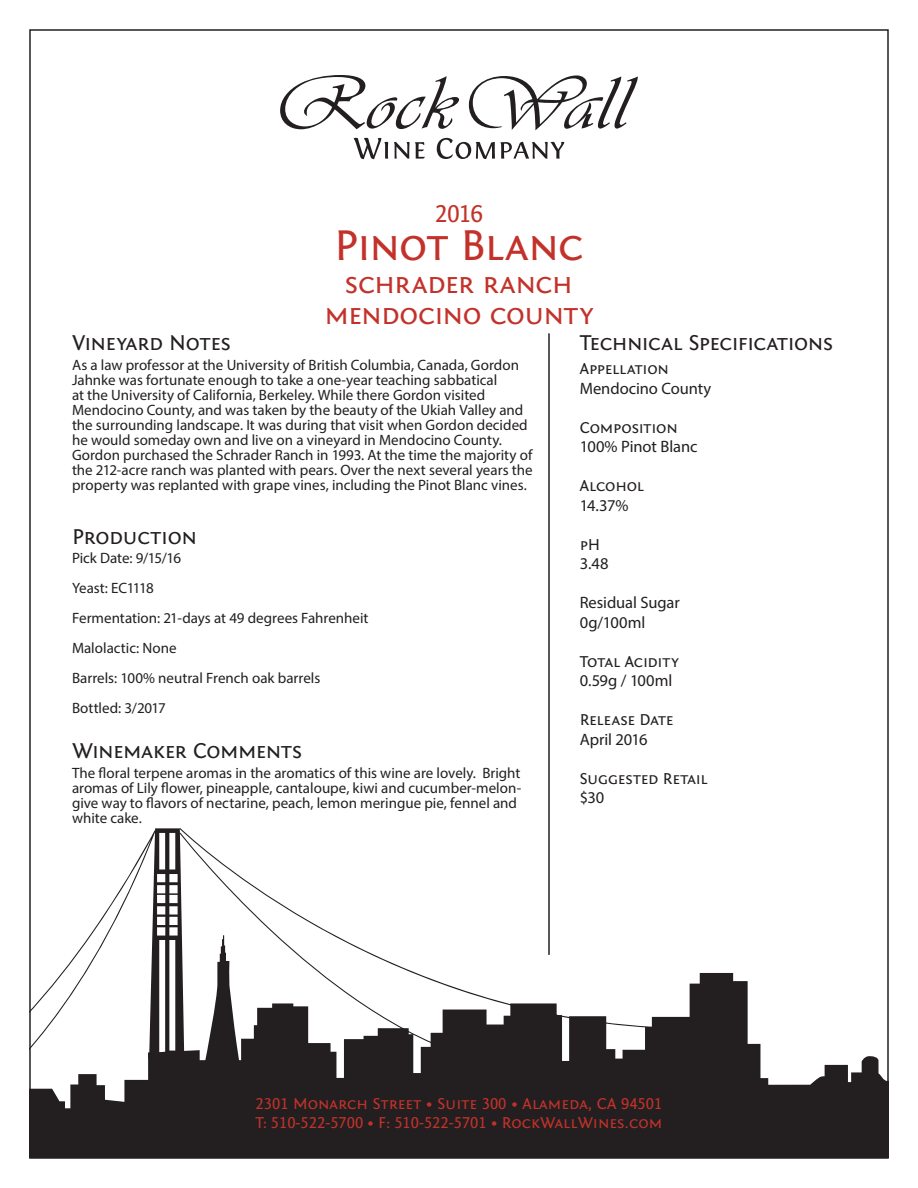
<style>
.page{position:relative;width:918px;height:1188px;background:#fff}
.page>*{position:absolute;margin:0;border:0;box-sizing:border-box;transform-origin:0 0}
.t1{font:45px "Fontin Sans Small Caps";letter-spacing:-.02em;color:#c3322a}
.t2{font:30px "Fontin Sans Small Caps";letter-spacing:-.02em;color:#c3322a}
.t3{font:25.5px "Fontin Sans Small Caps";color:#c3322a}
.t4{font:22.5px "Fontin Sans Small Caps";letter-spacing:-.02em;color:#231f20}
.t5{font:16.5px "Fontin Sans Small Caps";color:#c3322a}
.t6{font:16.5px "Myriad Pro";letter-spacing:-.005em;color:#231f20}
.t7{font:16.5px "Fontin Sans Small Caps";letter-spacing:-.01em;color:#231f20}
.t8{font:15px/15px "Myriad Pro";color:#231f20}
.t9{font:15px "Myriad Pro";letter-spacing:-.035em;color:#231f20}
</style>
<div class="page">
<svg style="left:29px;top:973px;width:860px;height:185px;fill:#231f20"></svg>
<svg style="left:29px;top:828px;width:623px;height:271px"></svg>
<svg style="left:179px;top:828px;width:474px;height:200px"></svg>
<svg style="left:180px;top:833px;width:298px;height:227px"></svg>
<svg style="left:280px;top:75px;width:179px;height:54px"></svg>
<svg style="left:469px;top:75px;width:169px;height:55px"></svg>
<svg style="left:354px;top:138px;width:34px;height:21px"></svg>
<svg style="left:394px;top:142px;width:31px;height:17px"></svg>
<svg style="left:437px;top:138px;width:127px;height:21px"></svg>
<hr style="left:548px;top:333px;width:2px;height:622px;background:#231f20">
<p class="t3" style="left:435px;top:200px;width:50px">2016</p>
<p class="t1" style="left:334px;top:220px;width:251px">Pinot Blanc</p>
<p class="t2" style="left:345px;top:267px;width:230px">schrader ranch</p>
<p class="t2" style="left:324px;top:298px;width:271px">mendocino county</p>
<p class="t4" style="left:72px;top:331px;width:160px">Vineyard Notes</p>
<p class="t8" style="left:72px;top:357px;width:462px">As a law professor at the University of British Columbia, Canada, Gordon Jahnke was fortunate enough to take a one-year teaching sabbatical<br>at the University of California, Berkeley. While there Gordon visited Mendocino County, and was taken by the beauty of the Ukiah Valley and the surrounding landscape. It was during that visit when Gordon decided he would someday own and live on a vineyard in Mendocino County.<br>Gordon purchased the Schrader Ranch in 1993. At the time the majority of the 212-acre ranch was planted with pears. Over the next several years the property was replanted with grape vines, including the Pinot Blanc vines.</p>
<p class="t4" style="left:72px;top:524px;width:126px">Production</p>
<p class="t8" style="left:72px;top:551px;width:111px">Pick Date: 9/15/16</p>
<p class="t9" style="left:72px;top:579px;width:83px">Yeast: EC1118</p>
<p class="t8" style="left:72px;top:611px;width:298px">Fermentation: 21-days at 49 degrees Fahrenheit</p>
<p class="t8" style="left:72px;top:641px;width:106px">Malolactic: None</p>
<p class="t8" style="left:72px;top:671px;width:250px">Barrels: 100% neutral French oak barrels</p>
<p class="t8" style="left:72px;top:701px;width:95px">Bottled: 3/2017</p>
<p class="t4" style="left:72px;top:739px;width:232px">Winemaker Comments</p>
<p class="t8" style="left:72px;top:765px;width:451px">The floral terpene aromas in the aromatics of this wine are lovely. Bright aromas of Lily flower, pineapple, cantaloupe, kiwi and cucumber-melon&shy;give way to flavors of nectarine, peach, lemon meringue pie, fennel and white cake.</p>
<p class="t4" style="left:580px;top:331px;width:255px">Technical Specifications</p>
<p class="t7" style="left:580px;top:360px;width:91px">Appellation</p>
<p class="t6" style="left:580px;top:378px;width:133px">Mendocino County</p>
<p class="t7" style="left:580px;top:418px;width:100px">Composition</p>
<p class="t6" style="left:580px;top:437px;width:119px">100% Pinot Blanc</p>
<p class="t7" style="left:580px;top:477px;width:66px">Alcohol</p>
<p class="t6" style="left:580px;top:495px;width:50px">14.37%</p>
<p class="t7" style="left:580px;top:535px;width:22px">pH</p>
<p class="t6" style="left:580px;top:554px;width:30px">3.48</p>
<p class="t6" style="left:580px;top:593px;width:102px">Residual Sugar</p>
<p class="t6" style="left:580px;top:612px;width:67px">0g/100ml</p>
<p class="t7" style="left:580px;top:652px;width:101px">Total Acidity</p>
<p class="t6" style="left:580px;top:671px;width:94px">0.59g / 100ml</p>
<p class="t7" style="left:580px;top:711px;width:96px">Release Date</p>
<p class="t6" style="left:580px;top:729px;width:69px">April 2016</p>
<p class="t7" style="left:580px;top:769px;width:129px">Suggested Retail</p>
<p class="t6" style="left:580px;top:788px;width:26px">$30</p>
<p class="t5" style="left:256px;top:1094px;width:408px">2301 Monarch Street • Suite 300 • Alameda, CA 94501</p>
<p class="t5" style="left:256px;top:1114px;width:408px">T: 510-522-5700 • F: 510-522-5701 • RockWallWines.com</p>
</div>
